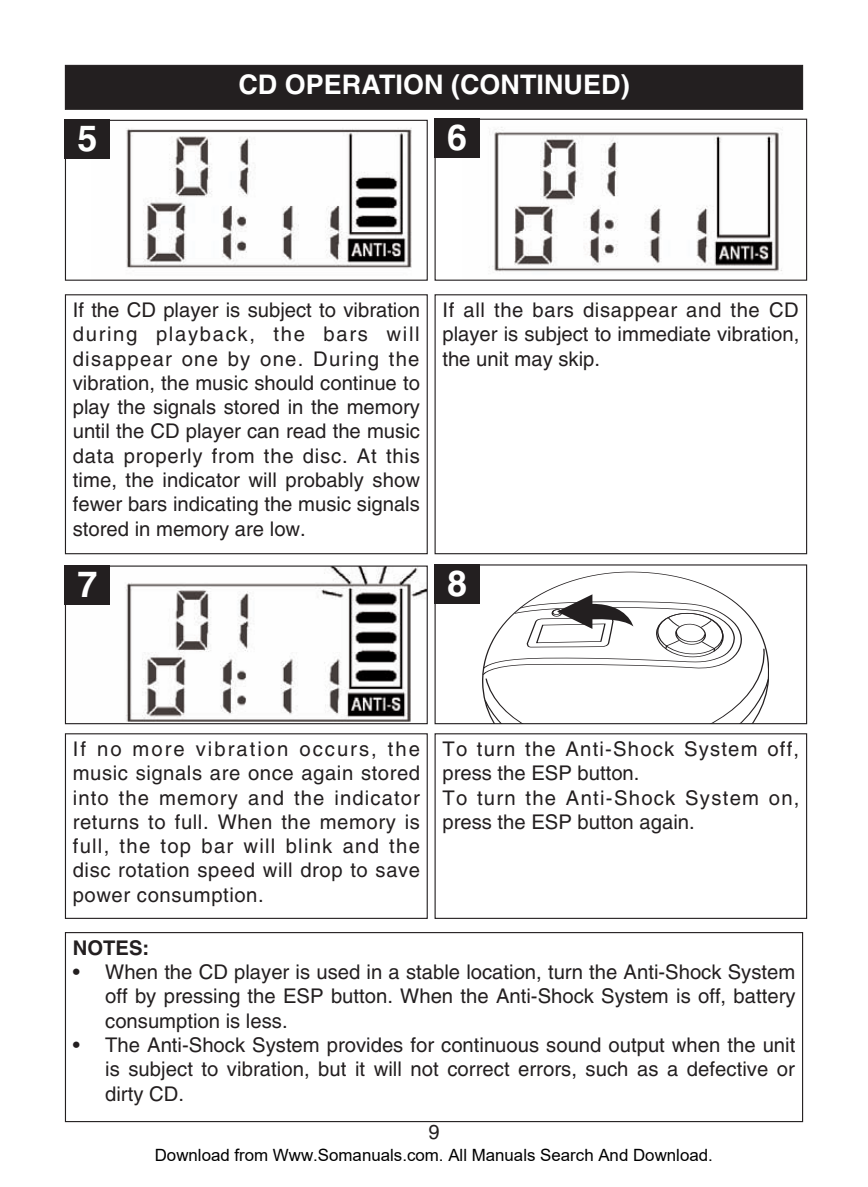
<style>
.page{position:relative;width:868px;height:1187px;background:#fff}
.page>*{position:absolute;margin:0;border:0;box-sizing:border-box;transform-origin:0 0}
.t1{font:700 36px "Helvetica";color:#fff}
.t2{font:700 27px "Helvetica";color:#fff}
.t3{font:20.25px/24.3px "Helvetica";color:#231f20;text-align:justify}
.t4{font:20.25px/24.3px "Helvetica";letter-spacing:.06em;color:#231f20}
.t5{font:700 20.25px "Helvetica";color:#231f20}
.t6{font:16.88px "Arial";color:#000}
</style>
<div class="page">
<div style="left:66px;top:66px;width:735px;height:43px;background:#231f20"></div>
<div style="left:65px;top:65px;width:738px;height:45px;border:1px solid #231f20"></div>
<div style="left:65px;top:294px;width:363px;height:260px;border:1px solid #231f20"></div>
<img style="left:126px;top:128px;width:286px;height:140px">
<div style="left:65px;top:120px;width:363px;height:161px;border:1px solid #231f20"></div>
<div style="left:65px;top:120px;width:45px;height:39px;background:#231f20"></div>
<div style="left:434px;top:294px;width:373px;height:260px;border:1px solid #231f20"></div>
<img style="left:479px;top:121px;width:303px;height:151px">
<div style="left:434px;top:119px;width:373px;height:162px;border:1px solid #231f20"></div>
<div style="left:434px;top:119px;width:45px;height:39px;background:#231f20"></div>
<div style="left:65px;top:733px;width:363px;height:185px;border:1px solid #231f20"></div>
<img style="left:126px;top:567px;width:300px;height:155px">
<div style="left:65px;top:565px;width:363px;height:159px;border:1px solid #231f20"></div>
<div style="left:65px;top:565px;width:45px;height:40px;background:#231f20"></div>
<div style="left:434px;top:733px;width:373px;height:185px;border:1px solid #231f20"></div>
<svg style="left:540px;top:571px;width:184px;height:23px"></svg>
<svg style="left:482px;top:594px;width:286px;height:128px"></svg>
<div style="left:434px;top:564px;width:373px;height:160px;border:1px solid #231f20"></div>
<div style="left:434px;top:564px;width:45px;height:39px;background:#231f20"></div>
<div style="left:65px;top:932px;width:738px;height:189px;border:1px solid #231f20"></div>
<h1 class="t1" style="left:77px;top:124px;width:22px">5</h1>
<h2 class="t2" style="left:238px;top:74px;width:392px">CD OPERATION (CONTINUED)</h2>
<h1 class="t1" style="left:447px;top:123px;width:22px">6</h1>
<p class="t3" style="left:73px;top:299px;width:349px">If the CD player is subject to vibration during playback, the bars will disappear one by one. During the vibration, the music should continue to play the signals stored in the memory until the CD player can read the music data properly from the disc. At this time, the indicator will probably show fewer bars indicating the music signals stored in memory are low.</p>
<h1 class="t1" style="left:77px;top:569px;width:22px">7</h1>
<p class="t3" style="left:442px;top:299px;width:358px">If all the bars disappear and the CD player is subject to immediate vibration, the unit may skip.</p>
<h1 class="t1" style="left:447px;top:568px;width:22px">8</h1>
<p class="t3" style="left:73px;top:738px;width:349px">If no more vibration occurs, the music signals are once again stored into the memory and the indicator returns to full. When the memory is full, the top bar will blink and the disc rotation speed will drop to save power consumption.</p>
<p class="t4" style="left:442px;top:738px;width:358px">To turn the Anti-Shock System off, press the ESP button.<br>To turn the Anti-Shock System on, press the ESP button again.</p>
<p class="t5" style="left:73px;top:939px;width:78px">NOTES:</p>
<p class="t3" style="left:105px;top:961px;width:691px;text-indent:-32px">• When the CD player is used in a stable location, turn the Anti-Shock System off by pressing the ESP button. When the Anti-Shock System is off, battery consumption is less.</p>
<p class="t3" style="left:105px;top:1034px;width:691px;text-indent:-32px">• The Anti-Shock System provides for continuous sound output when the unit is subject to vibration, but it will not correct errors, such as a defective or dirty CD.</p>
<p class="t3" style="left:428px;top:1121px;width:13px">9</p>
<p class="t6" style="left:155px;top:1145px;width:559px">Download from Www.Somanuals.com. All Manuals Search And Download.</p>
</div>
